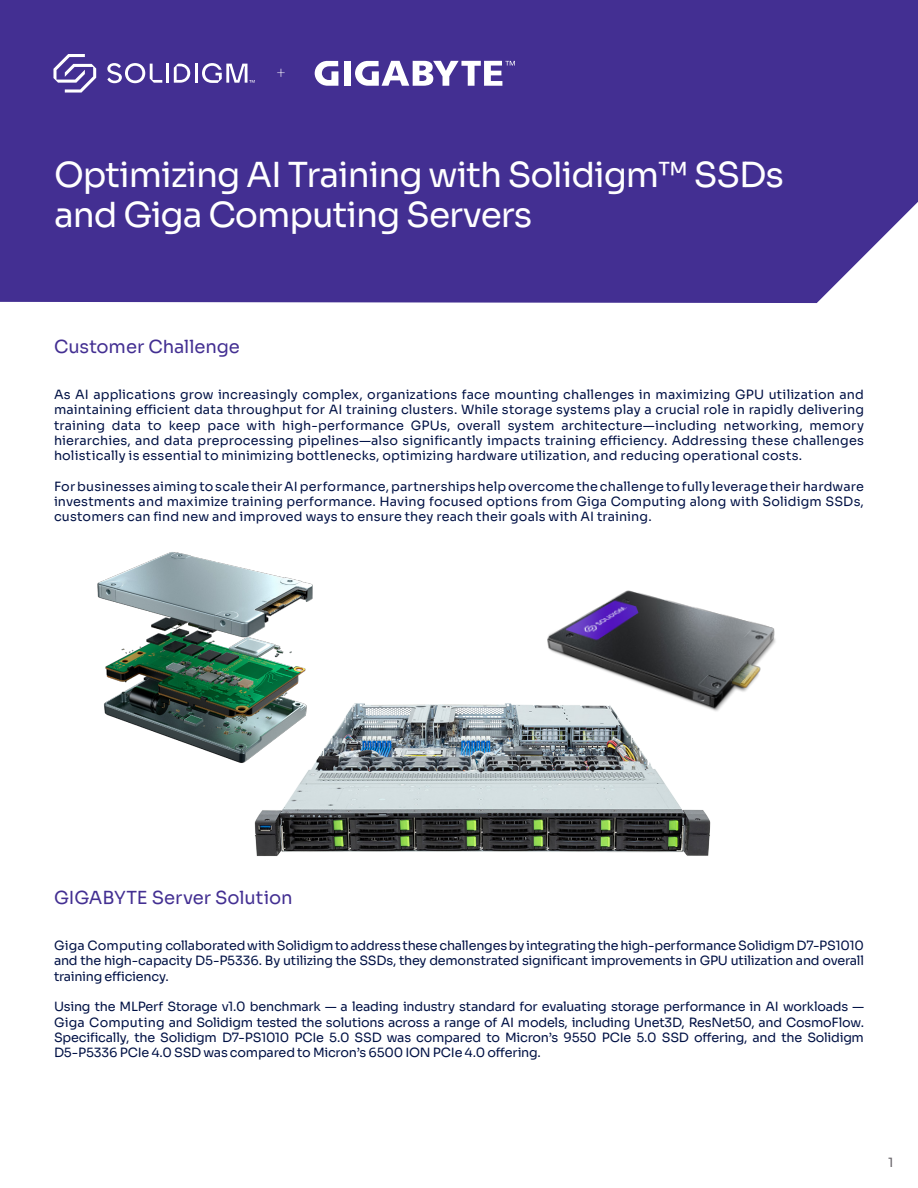
<style>
.page{position:relative;width:918px;height:1188px;background:#fff}
.page>*{position:absolute;margin:0;border:0;box-sizing:border-box;transform-origin:0 0}
.t1{font:34.5px/40.5px "Sora";letter-spacing:-.03em;color:#fff}
.t2{font:18px "Sora";letter-spacing:-.005em;color:#432f92}
.t3{font:18px "Sora";color:#fff}
.t4{font:12.75px/15.3px "Sora";letter-spacing:-.005em;color:#001145;text-align:justify}
.t5{font:12.75px "Sora";color:#646166}
</style>
<div class="page">
<div style="left:0;top:0;width:918px;height:303px;background:#432f92"></div>
<img style="left:254px;top:703px;width:457px;height:153px">
<img style="left:97px;top:552px;width:225px;height:222px">
<img style="left:514px;top:590px;width:262px;height:145px">
<svg style="left:53px;top:54px;width:43px;height:39px"></svg>
<hr style="left:166px;top:64px;width:3px;height:19px;background:#fff">
<svg style="left:174px;top:64px;width:16px;height:19px"></svg>
<hr style="left:195px;top:64px;width:3px;height:19px;background:#fff">
<svg style="left:202px;top:63px;width:53px;height:20px"></svg>
<svg style="left:107px;top:63px;width:55px;height:20px"></svg>
<div style="left:344px;top:61px;width:7px;height:25px;background:#fff"></div>
<svg style="left:315px;top:61px;width:23px;height:25px"></svg>
<svg style="left:355px;top:61px;width:160px;height:25px"></svg>
<p class="t3" style="left:276px;top:58px;width:12px">+</p>
<p class="t1" style="left:54px;top:151px;width:731px">Optimizing AI Training with Solidigm™ SSDs and Giga Computing Servers</p>
<p class="t2" style="left:54px;top:332px;width:187px">Customer Challenge</p>
<p class="t4" style="left:54px;top:386px;width:812px">As AI applications grow increasingly complex, organizations face mounting challenges in maximizing GPU utilization and maintaining efficient data throughput for AI training clusters. While storage systems play a crucial role in rapidly delivering training data to keep pace with high-performance GPUs, overall system architecture—including networking, memory hierarchies, and data preprocessing pipelines—also significantly impacts training efficiency. Addressing these challenges holistically is essential to minimizing bottlenecks, optimizing hardware utilization, and reducing operational costs.</p>
<p class="t4" style="left:54px;top:477px;width:812px">For businesses aiming to scale their AI performance, partnerships help overcome the challenge to fully leverage their hardware investments and maximize training performance. Having focused options from Giga Computing along with Solidigm SSDs, customers can find new and improved ways to ensure they reach their goals with AI training.</p>
<p class="t2" style="left:54px;top:883px;width:240px">GIGABYTE Server Solution</p>
<p class="t4" style="left:54px;top:937px;width:812px">Giga Computing collaborated with Solidigm to address these challenges by integrating the high-performance Solidigm D7-PS1010 and the high-capacity D5-P5336. By utilizing the SSDs, they demonstrated significant improvements in GPU utilization and overall training efficiency.</p>
<p class="t4" style="left:54px;top:998px;width:812px">Using the MLPerf Storage v1.0 benchmark — a leading industry standard for evaluating storage performance in AI workloads — Giga Computing and Solidigm tested the solutions across a range of AI models, including Unet3D, ResNet50, and CosmoFlow.<br>Specifically, the Solidigm D7-PS1010 PCIe 5.0 SSD was compared to Micron’s 9550 PCIe 5.0 SSD offering, and the Solidigm D5-P5336 PCIe 4.0 SSD was compared to Micron’s 6500 ION PCIe 4.0 offering.</p>
<p class="t5" style="left:888px;top:1152px;width:7px">1</p>
</div>
